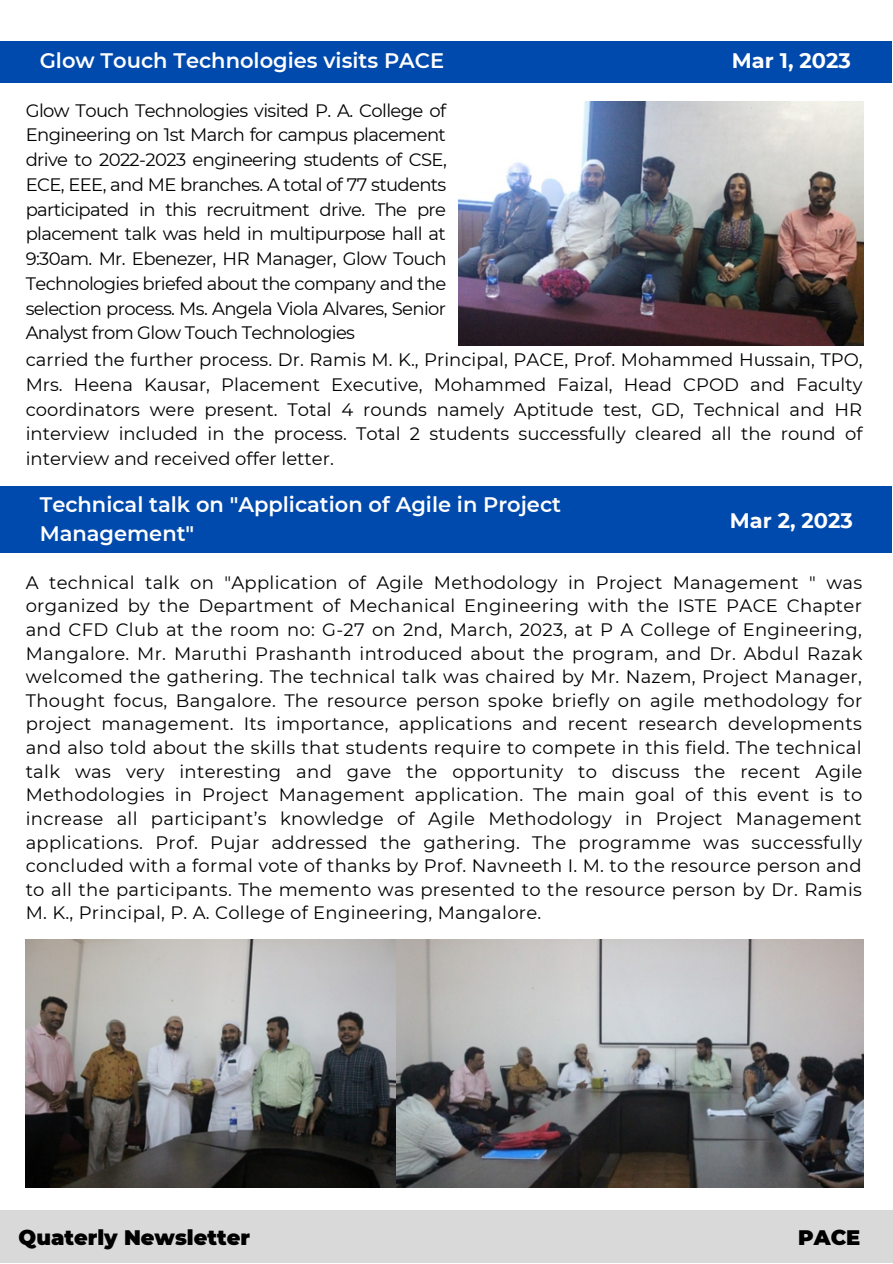
<style>
.page{position:relative;width:893px;height:1264px;background:#fff}
.page>*{position:absolute;margin:0;border:0;box-sizing:border-box;transform-origin:0 0}
.t1{font:600 21px/29.2px "Montserrat";color:#fff}
.t2{font:900 21px "Montserrat";color:#000}
.t3{font:700 21px "Montserrat";color:#fff}
.t4{font:18px/23.5px "Montserrat";color:#000;text-align:justify}
</style>
<div class="page">
<div style="left:0;top:1210px;width:892px;height:52px;background:#d9d9d9"></div>
<div style="left:0;top:41px;width:891px;height:41px;background:#004aad"></div>
<img style="left:458px;top:101px;width:405px;height:244px">
<div style="left:0;top:485px;width:891px;height:67px;background:#004aad"></div>
<img style="left:26px;top:939px;width:837px;height:247px">
<p class="t1" style="left:40px;top:46px;width:406px">Glow Touch Technologies visits PACE</p>
<p class="t3" style="left:731px;top:47px;width:120px">Mar 1, 2023</p>
<p class="t4" style="left:26px;top:98px;width:422px;line-height:24.8px">Glow Touch Technologies visited P. A. College of Engineering on 1st March for campus placement drive to 2022-2023 engineering students of CSE, ECE, EEE, and ME branches. A total of 77 students participated in this recruitment drive. The pre placement talk was held in multipurpose hall at 9:30am. Mr. Ebenezer, HR Manager, Glow Touch Technologies briefed about the company and the selection process. Ms. Angela Viola Alvares, Senior Analyst from Glow Touch Technologies</p>
<p class="t4" style="left:26px;top:347px;width:838px;line-height:24.8px">carried the further process. Dr. Ramis M. K., Principal, PACE, Prof. Mohammed Hussain, TPO, Mrs. Heena Kausar, Placement Executive, Mohammed Faizal, Head CPOD and Faculty coordinators were present. Total 4 rounds namely Aptitude test, GD, Technical and HR interview included in the process. Total 2 students successfully cleared all the round of interview and received offer letter.</p>
<p class="t1" style="left:40px;top:489px;width:523px">Technical talk on "Application of Agile in Project<br>Management"</p>
<p class="t3" style="left:729px;top:507px;width:125px">Mar 2, 2023</p>
<p class="t4" style="left:26px;top:570px;width:838px">A technical talk on "Application of Agile Methodology in Project Management " was organized by the Department of Mechanical Engineering with the ISTE PACE Chapter and CFD Club at the room no: G-27 on 2nd, March, 2023, at P A College of Engineering, Mangalore. Mr. Maruthi Prashanth introduced about the program, and Dr. Abdul Razak welcomed the gathering. The technical talk was chaired by Mr. Nazem, Project Manager, Thought focus, Bangalore. The resource person spoke briefly on agile methodology for project management. Its importance, applications and recent research developments and also told about the skills that students require to compete in this field. The technical talk was very interesting and gave the opportunity to discuss the recent Agile Methodologies in Project Management application. The main goal of this event is to increase all participant’s knowledge of Agile Methodology in Project Management applications. Prof. Pujar addressed the gathering. The programme was successfully concluded with a formal vote of thanks by Prof. Navneeth I. M. to the resource person and to all the participants. The memento was presented to the resource person by Dr. Ramis M. K., Principal, P. A. College of Engineering, Mangalore.</p>
<p class="t2" style="left:19px;top:1224px;width:233px">Quaterly Newsletter</p>
<p class="t2" style="left:798px;top:1224px;width:64px">PACE</p>
</div>
